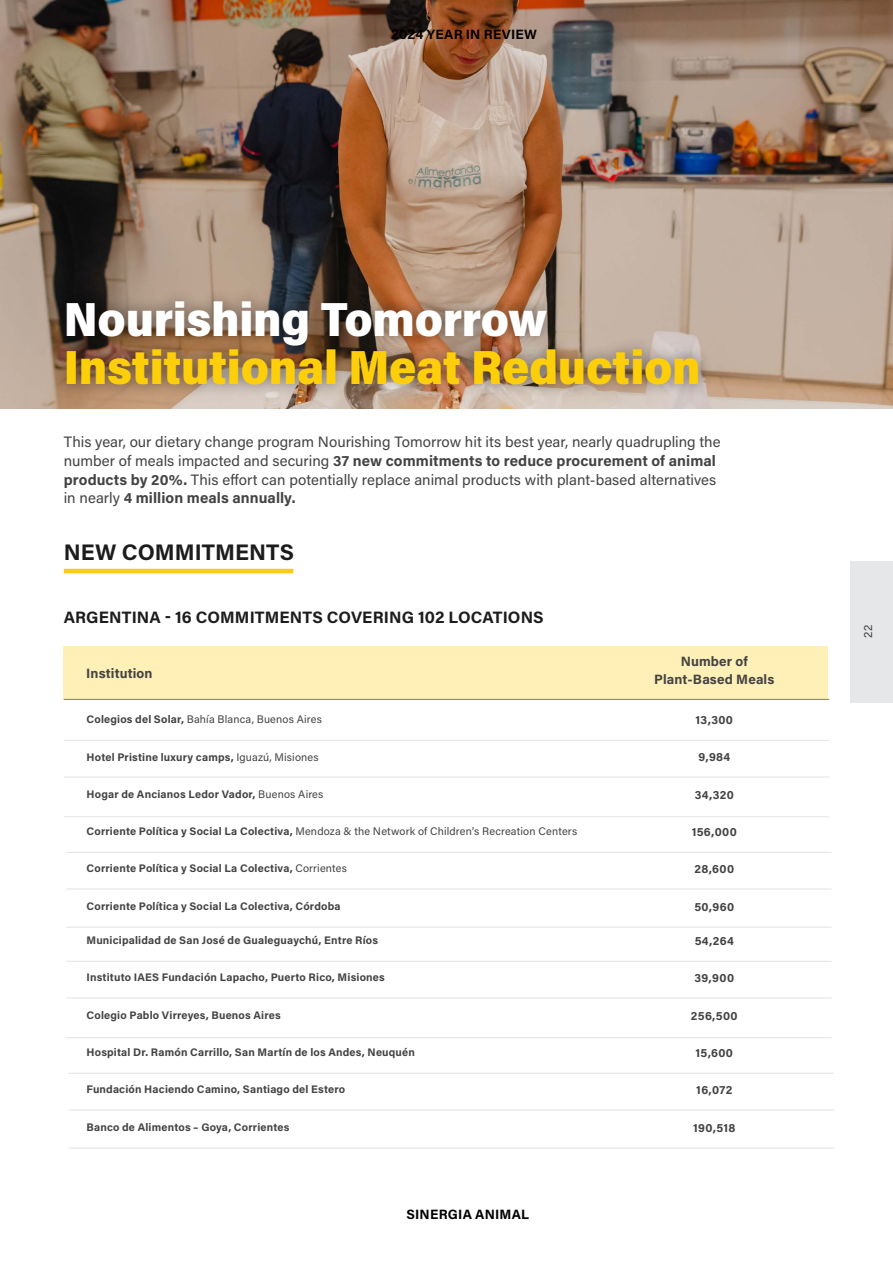
<style>
.page{position:relative;width:893px;height:1263px;background:#fff}
.page>*{position:absolute;margin:0;border:0;box-sizing:border-box;transform-origin:0 0}
.t1{font:900 48px "Acumin Pro Semi Cond";letter-spacing:-.005em;color:#fdcf0b}
.t2{font:900 48px "Acumin Pro Semi Cond";letter-spacing:-.005em;color:#fff}
.t3{font:700 22.5px "Acumin Pro";color:#1d1c1d}
.t4{font:700 16.5px "Acumin Pro";letter-spacing:.005em;color:#1d1c1d}
.t5{font:15px/18.8px "Acumin Pro";color:#434343}
.t6{font:700 13.5px/17.7px "Acumin Pro";letter-spacing:.01em;color:#434343;text-align:center}
.t7{font:700 13.5px "Acumin Pro";letter-spacing:.015em;color:#000}
.t8{font:700 12px "Acumin Pro";letter-spacing:.025em;color:#434343}
.t9{font:12px "Acumin Pro";color:#434343}
.t10{font:700 10.95px "Acumin Pro";letter-spacing:.02em;color:#434343}
.t11{font:10.95px "Acumin Pro";letter-spacing:.015em;color:#434343}
.s1{font-weight:700}
.s2{font-weight:400}
</style>
<div class="page">
<img style="left:0;top:0;width:893px;height:408px">
<div style="left:53px;top:288px;width:659px;height:111px;background:#000;opacity:.45"></div>
<div style="left:64px;top:647px;width:764px;height:53px;background:#fef0b6"></div>
<hr style="left:64px;top:699px;width:765px;height:1px;background:#0b0505">
<hr style="left:64px;top:740px;width:765px;height:1px;background:#e8e7e6">
<hr style="left:64px;top:776px;width:765px;height:2px;background:#e8e7e6">
<hr style="left:64px;top:816px;width:765px;height:1px;background:#e8e7e6">
<hr style="left:66px;top:852px;width:765px;height:1px;background:#e8e7e6">
<hr style="left:66px;top:888px;width:765px;height:2px;background:#e8e7e6">
<hr style="left:66px;top:926px;width:765px;height:2px;background:#e8e7e6">
<hr style="left:66px;top:961px;width:765px;height:1px;background:#e8e7e6">
<hr style="left:66px;top:997px;width:765px;height:1px;background:#e8e7e6">
<hr style="left:66px;top:1037px;width:765px;height:1px;background:#e8e7e6">
<hr style="left:68px;top:1073px;width:766px;height:1px;background:#e8e7e6">
<hr style="left:68px;top:1109px;width:766px;height:1px;background:#e8e7e6">
<hr style="left:68px;top:1147px;width:766px;height:2px;background:#e8e7e6">
<hr style="left:64px;top:569px;width:229px;height:4px;background:#ffc917">
<div style="left:850px;top:561px;width:43px;height:141px;background:#e6e7e8"></div>
<p class="t7" style="left:391px;top:24px;width:148px">2024 YEAR IN REVIEW</p>
<h1 class="t2" style="left:64px;top:285px;width:485px">Nourishing Tomorrow</h1>
<h1 class="t1" style="left:64px;top:333px;width:638px">Institutional Meat Reduction</h1>
<p class="t5" style="left:64px;top:432px;width:658px">This year, our dietary change program Nourishing Tomorrow hit its best year, nearly quadrupling the number of meals impacted and securing <span class="s1">37 new commitments to reduce procurement of animal products by 20%.</span> This effort can potentially replace animal products with plant-based alternatives in nearly <span class="s1">4 million meals annually.</span></p>
<h2 class="t3" style="left:64px;top:537px;width:232px">NEW COMMITMENTS</h2>
<h3 class="t4" style="left:64px;top:605px;width:481px">ARGENTINA - 16 COMMITMENTS COVERING 102 LOCATIONS</h3>
<p class="t6" style="left:86px;top:664px;width:68px">Institution</p>
<p class="t11" style="left:86px;top:711px;width:237px"><span class="s1">Colegios del Solar,</span> Bahía Blanca, Buenos Aires</p>
<p class="t10" style="left:86px;top:749px;width:234px">Hotel Pristine luxury camps, <span class="s2">Iguazú, Misiones</span></p>
<p class="t10" style="left:86px;top:787px;width:238px">Hogar de Ancianos Ledor Vador, <span class="s2">Buenos Aires</span></p>
<p class="t11" style="left:86px;top:823px;width:492px"><span class="s1">Corriente Política y Social La Colectiva,</span> Mendoza &amp; the Network of Children’s Recreation Centers</p>
<p class="t10" style="left:86px;top:861px;width:262px">Corriente Política y Social La Colectiva, <span class="s2">Corrientes</span></p>
<p class="t10" style="left:86px;top:898px;width:256px">Corriente Política y Social La Colectiva, Córdoba</p>
<p class="t10" style="left:86px;top:932px;width:293px">Municipalidad de San José de Gualeguaychú, Entre Ríos</p>
<p class="t10" style="left:86px;top:970px;width:300px">Instituto IAES Fundación Lapacho, Puerto Rico, Misiones</p>
<p class="t10" style="left:86px;top:1007px;width:196px">Colegio Pablo Virreyes, Buenos Aires</p>
<p class="t10" style="left:86px;top:1044px;width:330px">Hospital Dr. Ramón Carrillo, San Martín de los Andes, Neuquén</p>
<p class="t10" style="left:86px;top:1082px;width:260px">Fundación Haciendo Camino, Santiago del Estero</p>
<p class="t10" style="left:86px;top:1119px;width:204px">Banco de Alimentos – Goya, Corrientes</p>
<p class="t7" style="left:406px;top:1205px;width:124px">SINERGIA ANIMAL</p>
<p class="t6" style="left:654px;top:652px;width:122px">Number of<br>Plant-Based Meals</p>
<p class="t8" style="left:696px;top:711px;width:39px">13,300</p>
<p class="t8" style="left:698px;top:749px;width:33px">9,984</p>
<p class="t8" style="left:695px;top:786px;width:40px">34,320</p>
<p class="t8" style="left:692px;top:823px;width:47px">156,000</p>
<p class="t8" style="left:694px;top:861px;width:41px">28,600</p>
<p class="t8" style="left:694px;top:898px;width:41px">50,960</p>
<p class="t8" style="left:695px;top:932px;width:41px">54,264</p>
<p class="t8" style="left:694px;top:969px;width:41px">39,900</p>
<p class="t8" style="left:691px;top:1007px;width:48px">256,500</p>
<p class="t8" style="left:696px;top:1044px;width:39px">15,600</p>
<p class="t8" style="left:696px;top:1081px;width:38px">16,072</p>
<p class="t8" style="left:693px;top:1119px;width:44px">190,518</p>
<p class="t9" style="left:860px;top:638px;width:14px;rotate:-90deg">22</p>
</div>
